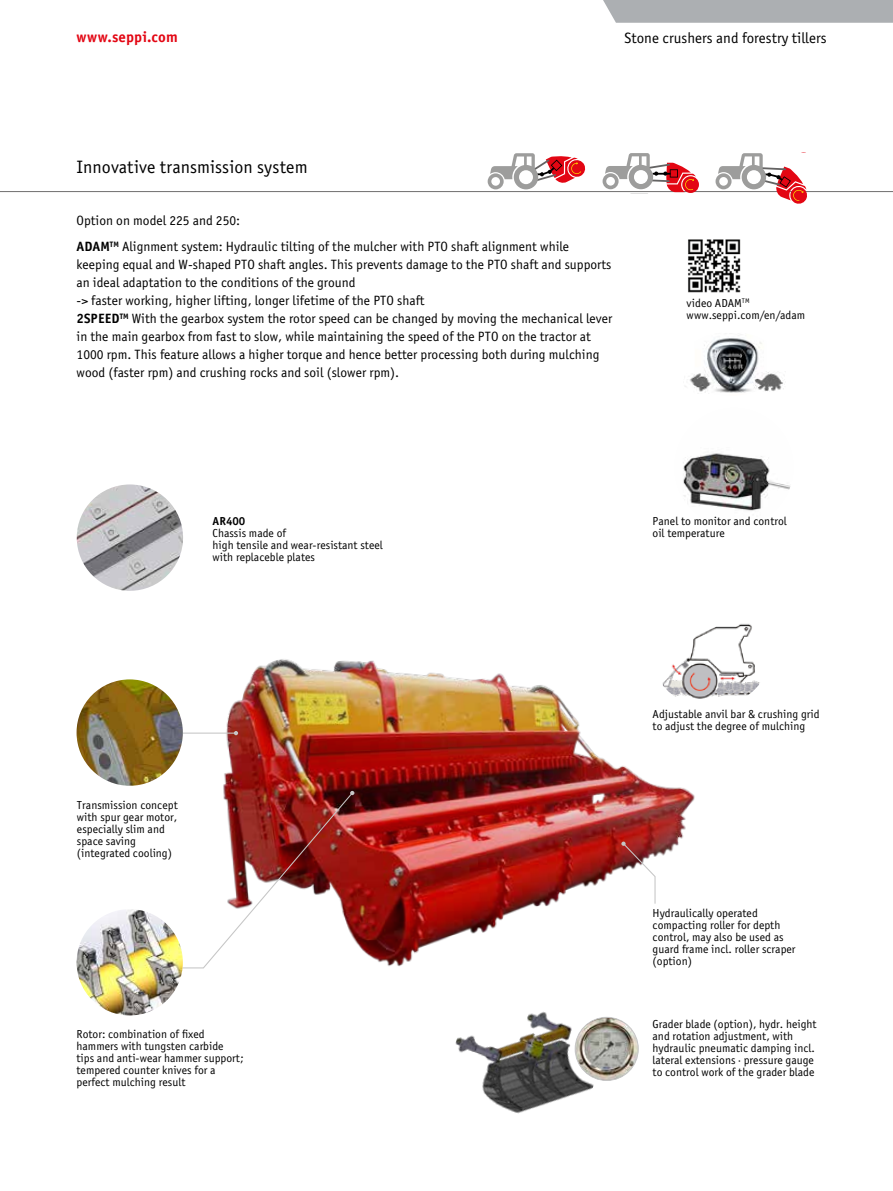
<style>
.page{position:relative;width:893px;height:1191px;background:#fff}
.page>*{position:absolute;margin:0;border:0;box-sizing:border-box;transform-origin:0 0}
.t1{font:18px "Officina Sans Book ITC";color:#000}
.t2{font:15px "Officina Sans Book ITC";color:#000}
.t3{font:15px "Officina Sans Bold ITC";letter-spacing:.005em;color:#e30613}
.t4{font:13.5px/18px "Officina Sans Book ITC";color:#000}
.t5{font:11.7px/12px "Officina Sans Book ITC";color:#000}
.t6{font:11.7px "Officina Sans Bold ITC";color:#000}
.s1{font-family:"Officina Sans Bold ITC"}
</style>
<div class="page">
<div style="left:603px;top:0;width:290px;height:23px;background:#acafb2"></div>
<hr style="left:0;top:191px;width:893px;height:1px;background:#706f6f">
<img style="left:199px;top:659px;width:496px;height:308px">
<img style="left:674px;top:408px;width:119px;height:119px;border-radius:60px">
<div style="left:651px;top:598px;width:119px;height:109px;background:#fff;border-radius:50%"></div>
<img style="left:651px;top:623px;width:109px;height:79px">
<img style="left:455px;top:1011px;width:142px;height:103px">
<img style="left:575px;top:1017px;width:63px;height:63px;border-radius:32px">
<div style="left:575px;top:1017px;width:64px;height:63px;border:1px solid #c6c6c6;border-radius:50%"></div>
<svg style="left:715px;top:153px;width:93px;height:51px"></svg>
<svg style="left:682px;top:176px;width:17px;height:17px"></svg>
<svg style="left:603px;top:153px;width:93px;height:39px"></svg>
<svg style="left:488px;top:153px;width:98px;height:36px"></svg>
<svg style="left:83px;top:791px;width:271px;height:178px"></svg>
<svg style="left:350px;top:791px;width:4px;height:4px"></svg>
<img style="left:77px;top:484px;width:106px;height:107px;border-radius:53px">
<img style="left:704px;top:338px;width:63px;height:55px">
<img style="left:685px;top:373px;width:31px;height:20px">
<img style="left:753px;top:372px;width:31px;height:20px">
<svg style="left:621px;top:841px;width:35px;height:63px"></svg>
<img style="left:77px;top:909px;width:106px;height:106px;border-radius:53px">
<hr style="left:164px;top:732px;width:72px;height:1px;background:#c6c6c6">
<svg style="left:234px;top:731px;width:4px;height:4px"></svg>
<img style="left:77px;top:679px;width:106px;height:106px;border-radius:53px">
<img style="left:688px;top:239px;width:53px;height:54px">
<p class="t3" style="left:77px;top:26px;width:103px">www.seppi.com</p>
<p class="t2" style="left:624px;top:28px;width:204px">Stone crushers and forestry tillers</p>
<h1 class="t1" style="left:77px;top:155px;width:233px">Innovative transmission system</h1>
<p class="t4" style="left:77px;top:206px;width:494px;line-height:26.5px">Option on model 225 and 250:<br><span class="s1">ADAM</span><sup>TM</sup> Alignment system: Hydraulic tilting of the mulcher with PTO shaft alignment while</p>
<p class="t4" style="left:77px;top:255px;width:537px">keeping equal and W-shaped PTO shaft angles. This prevents damage to the PTO shaft and supports an ideal adaptation to the conditions of the ground<br>-&gt; faster working, higher lifting, longer lifetime of the PTO shaft<br><span class="s1">2SPEED</span><sup>TM</sup> With the gearbox system the rotor speed can be changed by moving the mechanical lever in the main gearbox from fast to slow, while maintaining the speed of the PTO on the tractor at 1000 rpm. This feature allows a higher torque and hence better processing both during mulching wood (faster rpm) and crushing rocks and soil (slower rpm).</p>
<p class="t5" style="left:686px;top:296px;width:120px">video ADAM<sup>TM </sup>www.seppi.com/en/adam</p>
<p class="t6" style="left:213px;top:513px;width:34px">AR400</p>
<p class="t5" style="left:213px;top:527px;width:172px">Chassis made of<br>high tensile and wear-resistant steel with replaceble plates</p>
<p class="t5" style="left:653px;top:515px;width:136px">Panel to monitor and control oil temperature</p>
<p class="t5" style="left:77px;top:799px;width:102px">Transmission concept with spur gear motor, especially slim and space saving (integrated cooling)</p>
<p class="t5" style="left:77px;top:1027px;width:169px">Rotor: combination of fixed hammers with tungsten carbide tips and anti-wear hammer support; tempered counter knives for a perfect mulching result</p>
<p class="t5" style="left:653px;top:707px;width:169px">Adjustable anvil bar &amp; crushing grid to adjust the degree of mulching</p>
<p class="t5" style="left:653px;top:906px;width:145px">Hydraulically operated compacting roller for depth control, may also be used as guard frame incl. roller scraper (option)</p>
<p class="t5" style="left:653px;top:1018px;width:166px">Grader blade (option), hydr. height and rotation adjustment, with hydraulic pneumatic damping incl. lateral extensions · pressure gauge to control work of the grader blade</p>
</div>
